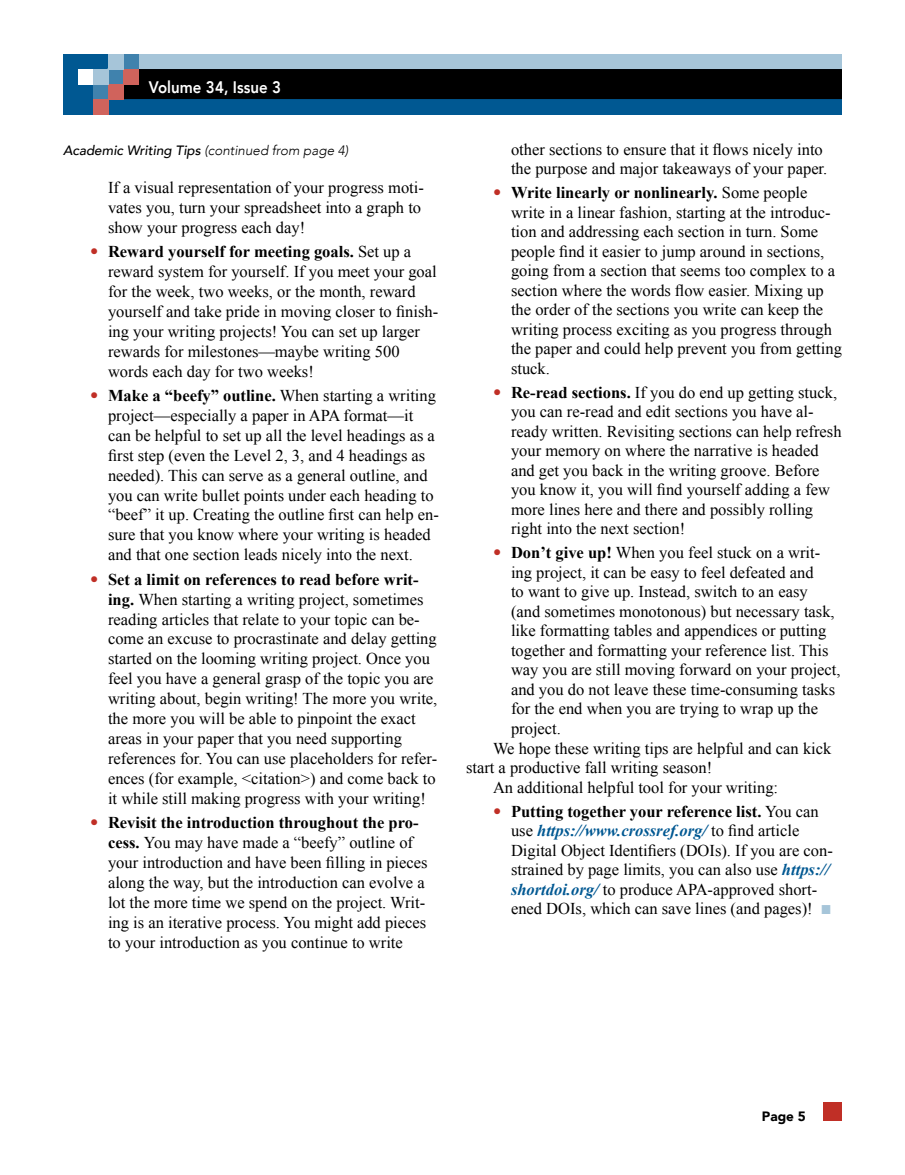
<style>
.page{position:relative;width:905px;height:1175px;background:#fff}
.page>*{position:absolute;margin:0;border:0;box-sizing:border-box;transform-origin:0 0}
.t1{font:800 16.65px "Avenir";color:#fff;scale:.9 1}
.Body_Text{font:16.5px/20px "Times New Roman";color:#000}
.Continued_From{font:italic 300 13.5px "Avenir";color:#000}
.t2{font:900 13.5px "Avenir";color:#000}
.s1{font-weight:500}
.s2{font-family:"Avenir";font-weight:800;color:#c02f26}
.s3{font-weight:700}
.s4{font-weight:700;font-style:italic;color:#005892}
.s5{font-family:"Menlo";font-weight:700;font-size:17.4px;color:#a6c5d9}
</style>
<div class="page">
<div style="left:63px;top:54px;width:779px;height:60px;background:#005892"></div>
<div style="left:138px;top:54px;width:704px;height:15px;background:#a6c5d9"></div>
<div style="left:124px;top:70px;width:717px;height:28px;background:#000"></div>
<div style="left:123px;top:69px;width:719px;height:30px;border:2px solid #000"></div>
<div style="left:108px;top:69px;width:15px;height:15px;background:#4082ad"></div>
<div style="left:123px;top:54px;width:15px;height:15px;background:#4082ad"></div>
<div style="left:93px;top:84px;width:15px;height:15px;background:#4082ad"></div>
<div style="left:93px;top:99px;width:15px;height:15px;background:#d0635c"></div>
<div style="left:108px;top:84px;width:15px;height:15px;background:#d0635c"></div>
<div style="left:123px;top:69px;width:15px;height:15px;background:#d0635c"></div>
<div style="left:78px;top:69px;width:15px;height:15px;background:#fff"></div>
<div style="left:93px;top:69px;width:15px;height:15px;background:#a6c5d9"></div>
<div style="left:108px;top:54px;width:15px;height:15px;background:#a6c5d9"></div>
<div style="left:824px;top:1102px;width:18px;height:18px;background:#c02f26"></div>
<p class="t1" style="left:149px;top:74px;width:148px">Volume 34, Issue 3</p>
<p class="Continued_From" style="left:63px;top:142px;width:287px"><span class="s1">Academic Writing Tips</span> (continued from page 4)</p>
<p class="Body_Text" style="left:108px;top:177px;width:317px">If a visual representation of your progress moti&shy;vates you, turn your spreadsheet into a graph to show your progress each day!</p>
<p class="Body_Text" style="left:108px;top:241px;width:331px;text-indent:-18px"><span class="s2">•</span> <span class="s3">Reward yourself for meeting goals.</span> Set up a reward system for yourself. If you meet your goal for the week, two weeks, or the month, reward yourself and take pride in moving closer to finish&shy;ing your writing projects! You can set up larger rewards for milestones—maybe writing 500 words each day for two weeks!</p>
<p class="Body_Text" style="left:108px;top:385px;width:332px;text-indent:-18px"><span class="s2">•</span> <span class="s3">Make a “beefy” outline.</span> When starting a writing project—especially a paper in APA format—it can be helpful to set up all the level headings as a first step (even the Level 2, 3, and 4 headings as needed). This can serve as a general outline, and you can write bullet points under each heading to “beef” it up. Creating the outline first can help en&shy;sure that you know where your writing is headed and that one section leads nicely into the next.</p>
<p class="Body_Text" style="left:108px;top:569px;width:331px;text-indent:-18px"><span class="s2">•</span> <span class="s3">Set a limit on references to read before writ&shy;ing.</span> When starting a writing project, sometimes reading articles that relate to your topic can be&shy;come an excuse to procrastinate and delay getting started on the looming writing project. Once you feel you have a general grasp of the topic you are writing about, begin writing! The more you write, the more you will be able to pinpoint the exact areas in your paper that you need supporting references for. You can use placeholders for refer&shy;ences (for example, &lt;citation&gt;) and come back to it while still making progress with your writing!</p>
<p class="Body_Text" style="left:108px;top:812px;width:321px;text-indent:-18px"><span class="s2">•</span> <span class="s3">Revisit the introduction throughout the pro&shy;cess.</span> You may have made a “beefy” outline of your introduction and have been filling in pieces along the way, but the introduction can evolve a lot the more time we spend on the project. Writ&shy;ing is an iterative process. You might add pieces to your introduction as you continue to write</p>
<p class="Body_Text" style="left:511px;top:139px;width:318px;line-height:19.5px">other sections to ensure that it flows nicely into the purpose and major takeaways of your paper.</p>
<p class="Body_Text" style="left:511px;top:183px;width:332px;line-height:19.5px;text-indent:-18px"><span class="s2">•</span> <span class="s3">Write linearly or nonlinearly.</span> Some people write in a linear fashion, starting at the introduc&shy;tion and addressing each section in turn. Some people find it easier to jump around in sections, going from a section that seems too complex to a section where the words flow easier. Mixing up the order of the sections you write can keep the writing process exciting as you progress through the paper and could help prevent you from getting stuck.</p>
<p class="Body_Text" style="left:511px;top:382px;width:332px;line-height:19.5px;text-indent:-18px"><span class="s2">•</span> <span class="s3">Re-read sections.</span> If you do end up getting stuck, you can re-read and edit sections you have al&shy;ready written. Revisiting sections can help refresh your memory on where the narrative is headed and get you back in the writing groove. Before you know it, you will find yourself adding a few more lines here and there and possibly rolling right into the next section!</p>
<p class="Body_Text" style="left:511px;top:543px;width:331px;line-height:19.5px;text-indent:-18px"><span class="s2">•</span> <span class="s3">Don’t give up!</span> When you feel stuck on a writ&shy;ing project, it can be easy to feel defeated and<br>to want to give up. Instead, switch to an easy (and sometimes monotonous) but necessary task, like formatting tables and appendices or putting together and formatting your reference list. This way you are still moving forward on your project, and you do not leave these time-consuming tasks for the end when you are trying to wrap up the project.</p>
<p class="Body_Text" style="left:466px;top:738px;width:367px;line-height:19.5px;text-indent:27px">We hope these writing tips are helpful and can kick start a productive fall writing season!</p>
<p class="Body_Text" style="left:493px;top:776px;width:287px">An additional helpful tool for your writing:</p>
<p class="Body_Text" style="left:511px;top:801px;width:323px;line-height:19.5px;text-indent:-18px"><span class="s2">•</span> <span class="s3">Putting together your reference list.</span> You can use <span class="s4">https://www.crossref.org/</span> to find article Digital Object Identifiers (DOIs). If you are con&shy;strained by page limits, you can also use <span class="s4">https:// shortdoi.org/</span> to produce APA-approved short&shy;ened DOIs, which can save lines (and pages)! <span class="s5">◼</span></p>
<p class="t2" style="left:762px;top:1104px;width:45px">Page 5</p>
</div>
